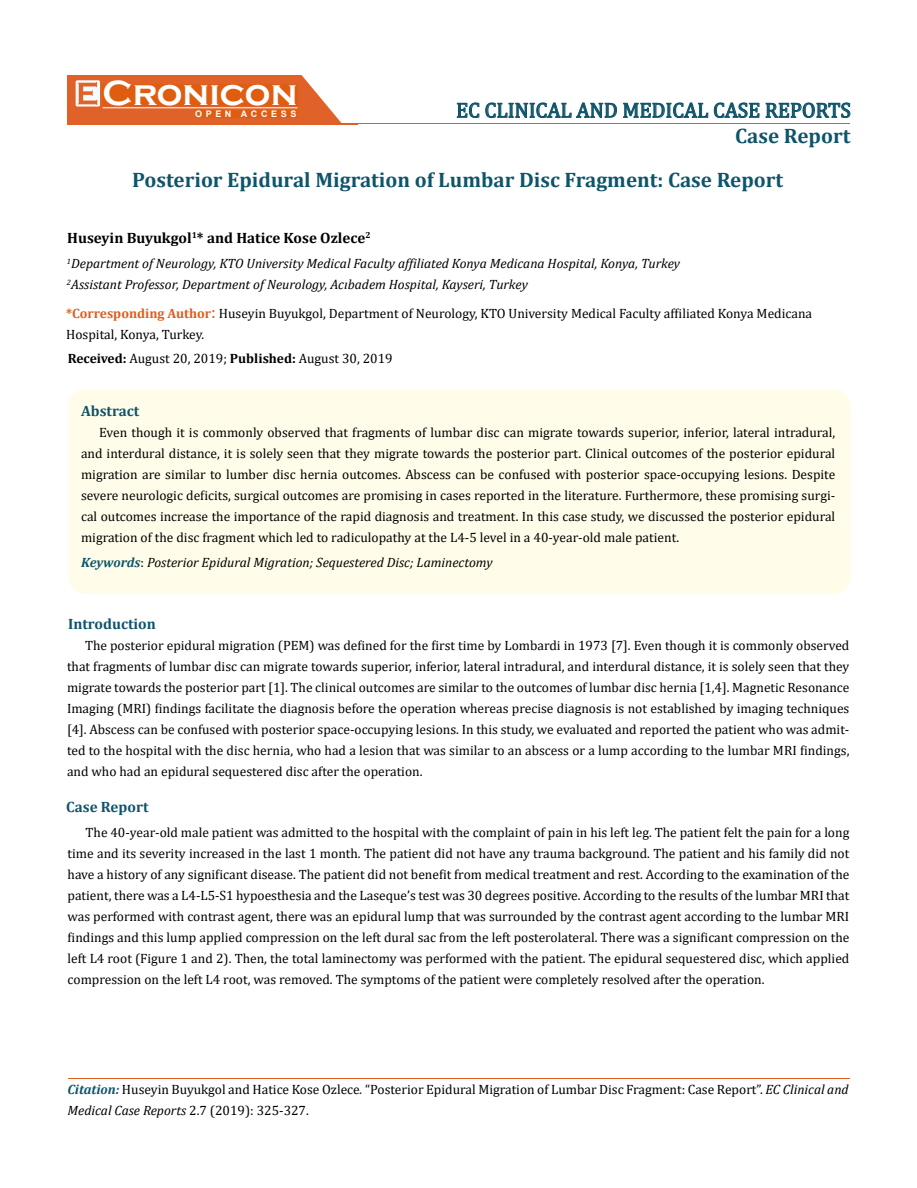
<style>
.page{position:relative;width:917px;height:1188px;background:#fff}
.page>*{position:absolute;margin:0;border:0;box-sizing:border-box;transform-origin:0 0}
.t1{font:700 36px "Copperplate Gothic";color:#fff}
.t2{font:700 21px/44.4px "Cambria";color:#0e546a}
.t3{font:21px "Cambria";color:#0e546a}
.t4{font:700 15px "Cambria";color:#000}
.t5{font:700 15px "Cambria";color:#0e546a}
.t6{font:13.5px/21px "Cambria";color:#000;text-align:justify}
.t7{font:italic 13.5px/21px "Cambria";color:#000}
.t8{font:700 9px "Arial";letter-spacing:.4em;color:#fff}
.s1{font-weight:700;color:#e05d1a}
.s2{font-size:18px;color:#e05d1a}
.s3{font-weight:700}
.s4{font-weight:700;color:#0e546a}
.s5{font-style:normal}
.s6{font-weight:700;font-style:italic;color:#0e546a}
.s7{font-style:italic}
</style>
<div class="page">
<hr style="left:68px;top:1078px;width:781px;height:1px;background:#e05d1a">
<div style="left:68px;top:389px;width:782px;height:205px;background:#fffde9;border-radius:18px"></div>
<div style="left:68px;top:75px;width:290px;height:49px;background:#e06228"></div>
<svg style="left:301px;top:75px;width:57px;height:48px"></svg>
<img style="left:76px;top:80px;width:24px;height:27px">
<div style="left:102px;top:84px;width:196px;height:21px;background:#df5d11"></div>
<div style="left:195px;top:110px;width:102px;height:8px;background:#df5d11"></div>
<svg style="left:456px;top:102px;width:23px;height:16px"></svg>
<svg style="left:485px;top:102px;width:274px;height:16px"></svg>
<svg style="left:765px;top:102px;width:85px;height:16px"></svg>
<hr style="left:103px;top:107px;width:194px;height:1px;background:#fff">
<hr style="left:280px;top:123px;width:569px;height:1px;background:#e05d1a">
<h1 class="t1" style="left:102px;top:73px;width:196px">Cronicon</h1>
<p class="t8" style="left:195px;top:107px;width:103px">OPEN ACCESS</p>
<h2 class="t3" style="left:456px;top:98px;width:396px">EC CLINICAL AND MEDICAL CASE REPORTS</h2>
<h2 class="t2" style="left:132px;top:113px;width:719px;text-indent:603px">Case Report<br>Posterior Epidural Migration of Lumbar Disc Fragment: Case Report</h2>
<p class="t4" style="left:67px;top:227px;width:305px">Huseyin Buyukgol<sup>1</sup>* and Hatice Kose Ozlece<sup>2</sup></p>
<p class="t7" style="left:67px;top:253px;width:614px"><sup>1</sup>Department of Neurology, KTO University Medical Faculty affiliated Konya Medicana Hospital, Konya, Turkey<br><sup>2</sup>Assistant Professor, Department of Neurology, Acıbadem Hospital, Kayseri, Turkey</p>
<p class="t6" style="left:66px;top:302px;width:747px"><span class="s1">*Corresponding Author</span><span class="s2">:</span> Huseyin Buyukgol, Department of Neurology, KTO University Medical Faculty affiliated Konya Medicana<br>Hospital, Konya, Turkey.</p>
<p class="t6" style="left:68px;top:348px;width:326px"><span class="s3">Received:</span> August 20, 2019; <span class="s3">Published:</span> August 30, 2019</p>
<p class="t5" style="left:81px;top:400px;width:60px">Abstract</p>
<p class="t6" style="left:81px;top:422px;width:755px;text-indent:18px">Even though it is commonly observed that fragments of lumbar disc can migrate towards superior, inferior, lateral intradural, and interdural distance, it is solely seen that they migrate towards the posterior part. Clinical outcomes of the posterior epidural migration are similar to lumber disc hernia outcomes. Abscess can be confused with posterior space-occupying lesions. Despite severe neurologic deficits, surgical outcomes are promising in cases reported in the literature. Furthermore, these promising surgi&shy;cal outcomes increase the importance of the rapid diagnosis and treatment. In this case study, we discussed the posterior epidural migration of the disc fragment which led to radiculopathy at the L4-5 level in a 40-year-old male patient.</p>
<p class="t7" style="left:81px;top:551px;width:413px"><span class="s4">Keywords</span><span class="s5">:</span> Posterior Epidural Migration; Sequestered Disc; Laminectomy</p>
<p class="t5" style="left:68px;top:613px;width:89px">Introduction</p>
<p class="t6" style="left:67px;top:635px;width:784px;text-indent:18px">The posterior epidural migration (PEM) was defined for the first time by Lombardi in 1973 [7]. Even though it is commonly observed that fragments of lumbar disc can migrate towards superior, inferior, lateral intradural, and interdural distance, it is solely seen that they migrate towards the posterior part [1]. The clinical outcomes are similar to the outcomes of lumbar disc hernia [1,4]. Magnetic Resonance Imaging (MRI) findings facilitate the diagnosis before the operation whereas precise diagnosis is not established by imaging techniques [4]. Abscess can be confused with posterior space-occupying lesions. In this study, we evaluated and reported the patient who was admit&shy;ted to the hospital with the disc hernia, who had a lesion that was similar to an abscess or a lump according to the lumbar MRI findings, and who had an epidural sequestered disc after the operation.</p>
<p class="t5" style="left:66px;top:796px;width:84px">Case Report</p>
<p class="t6" style="left:68px;top:821px;width:783px;text-indent:18px">The 40-year-old male patient was admitted to the hospital with the complaint of pain in his left leg. The patient felt the pain for a long time and its severity increased in the last 1 month. The patient did not have any trauma background. The patient and his family did not have a history of any significant disease. The patient did not benefit from medical treatment and rest. According to the examination of the patient, there was a L4-L5-S1 hypoesthesia and the Laseque’s test was 30 degrees positive. According to the results of the lumbar MRI that was performed with contrast agent, there was an epidural lump that was surrounded by the contrast agent according to the lumbar MRI findings and this lump applied compression on the left dural sac from the left posterolateral. There was a significant compression on the left L4 root (Figure 1 and 2). Then, the total laminectomy was performed with the patient. The epidural sequestered disc, which applied compression on the left L4 root, was removed. The symptoms of the patient were completely resolved after the operation.</p>
<p class="t6" style="left:67px;top:1079px;width:782px"><span class="s6">Citation:</span> Huseyin Buyukgol and Hatice Kose Ozlece<span class="s7">.</span> “Posterior Epidural Migration of Lumbar Disc Fragment: Case Report”. <span class="s7">EC Clinical and<br>Medical Case Reports</span> 2.7 (2019): 325-327.</p>
</div>
